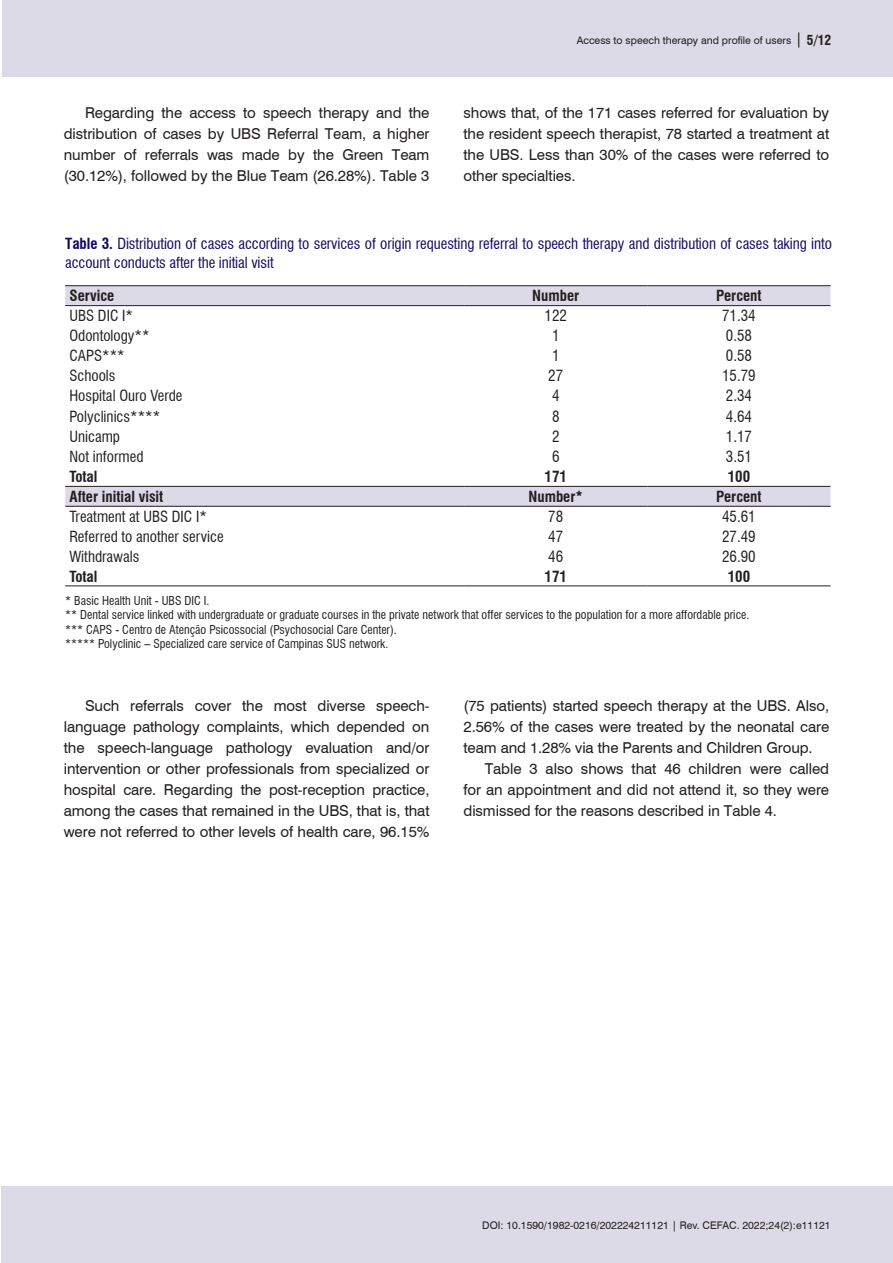
<style>
.page{position:relative;width:893px;height:1263px;background:#fff}
.page>*{position:absolute;margin:0;border:0;box-sizing:border-box;transform-origin:0 0}
.Corpo_do_texto_INGL{font:15px/21px "Swiss 721 BT";letter-spacing:-.005em;color:#231f20;text-align:justify}
.Texto_tabelas{font:condensed 15px "Swiss 721 BT";color:#231f20}
.Titulo_tabelas_e_gr{font:condensed 15px/19.5px "Swiss 721 BT";letter-spacing:-.005em;color:#18085f}
.Texto_tabelas-2{font:700 condensed 15px "Swiss 721 BT";color:#231f20}
.Legendas{font:condensed 12px "Swiss 721 BT";color:#231f20}
.t1{font:10.5px "Swiss 721 BT";color:#231f20}
.s1{font-size:15px}
.s2{font-weight:700;font-stretch:condensed;font-size:13.5px}
.s3{font-weight:700}
</style>
<div class="page">
<div style="left:1px;top:1186px;width:892px;height:77px;background:#dcdae7"></div>
<div style="left:2px;top:0;width:891px;height:77px;background:#dcdae7"></div>
<svg style="left:65px;top:286px;width:765px;height:220px"></svg>
<hr style="left:65px;top:305px;width:399px;height:1px;background:#231f20">
<hr style="left:464px;top:305px;width:183px;height:1px;background:#231f20">
<hr style="left:647px;top:305px;width:183px;height:1px;background:#231f20">
<hr style="left:65px;top:285px;width:399px;height:1px;background:#231f20">
<hr style="left:464px;top:285px;width:183px;height:1px;background:#231f20">
<hr style="left:647px;top:285px;width:183px;height:1px;background:#231f20">
<hr style="left:65px;top:585px;width:399px;height:1px;background:#231f20">
<hr style="left:464px;top:585px;width:183px;height:1px;background:#231f20">
<hr style="left:647px;top:585px;width:183px;height:1px;background:#231f20">
<hr style="left:65px;top:486px;width:399px;height:1px;background:#231f20">
<hr style="left:464px;top:486px;width:183px;height:1px;background:#231f20">
<hr style="left:647px;top:486px;width:183px;height:1px;background:#231f20">
<hr style="left:65px;top:506px;width:399px;height:1px;background:#231f20">
<hr style="left:464px;top:506px;width:183px;height:1px;background:#231f20">
<hr style="left:647px;top:506px;width:183px;height:1px;background:#231f20">
<p class="Corpo_do_texto_INGL" style="left:64px;top:101px;width:367px;text-indent:21px">Regarding the access to speech therapy and the distribution of cases by UBS Referral Team, a higher number of referrals was made by the Green Team (30.12%), followed by the Blue Team (26.28%). Table 3</p>
<p class="t1" style="left:577px;top:33px;width:256px">Access to speech therapy and profile of users <span class="s1">|</span> <span class="s2">5/12</span></p>
<p class="Corpo_do_texto_INGL" style="left:463px;top:101px;width:367px">shows that, of the 171 cases referred for evaluation by the resident speech therapist, 78 started a treatment at the UBS. Less than 30% of the cases were referred to other specialties.</p>
<p class="Titulo_tabelas_e_gr" style="left:65px;top:234px;width:768px"><span class="s3">Table 3.</span> Distribution of cases according to services of origin requesting referral to speech therapy and distribution of cases taking into account conducts after the initial visit</p>
<p class="Texto_tabelas-2" style="left:69px;top:287px;width:46px">Service</p>
<p class="Texto_tabelas-2" style="left:532px;top:287px;width:48px">Number</p>
<p class="Texto_tabelas-2" style="left:716px;top:287px;width:47px">Percent</p>
<p class="Texto_tabelas" style="left:69px;top:307px;width:65px">UBS DIC I*</p>
<p class="Texto_tabelas" style="left:545px;top:307px;width:24px">122</p>
<p class="Texto_tabelas" style="left:722px;top:307px;width:35px">71.34</p>
<p class="Texto_tabelas" style="left:69px;top:327px;width:82px">Odontology**</p>
<p class="Texto_tabelas" style="left:552px;top:327px;width:9px">1</p>
<p class="Texto_tabelas" style="left:726px;top:327px;width:28px">0.58</p>
<p class="Texto_tabelas" style="left:69px;top:347px;width:57px">CAPS***</p>
<p class="Texto_tabelas" style="left:552px;top:347px;width:9px">1</p>
<p class="Texto_tabelas" style="left:726px;top:347px;width:28px">0.58</p>
<p class="Texto_tabelas" style="left:69px;top:366px;width:48px">Schools</p>
<p class="Texto_tabelas" style="left:548px;top:366px;width:16px">27</p>
<p class="Texto_tabelas" style="left:722px;top:366px;width:35px">15.79</p>
<p class="Texto_tabelas" style="left:69px;top:386px;width:115px">Hospital Ouro Verde</p>
<p class="Texto_tabelas" style="left:552px;top:386px;width:9px">4</p>
<p class="Texto_tabelas" style="left:726px;top:386px;width:28px">2.34</p>
<p class="Texto_tabelas" style="left:69px;top:407px;width:92px">Polyclinics****</p>
<p class="Texto_tabelas" style="left:552px;top:407px;width:9px">8</p>
<p class="Texto_tabelas" style="left:726px;top:407px;width:28px">4.64</p>
<p class="Texto_tabelas" style="left:69px;top:428px;width:52px">Unicamp</p>
<p class="Texto_tabelas" style="left:552px;top:428px;width:9px">2</p>
<p class="Texto_tabelas" style="left:726px;top:428px;width:28px">1.17</p>
<p class="Texto_tabelas" style="left:69px;top:448px;width:76px">Not informed</p>
<p class="Texto_tabelas" style="left:552px;top:448px;width:9px">6</p>
<p class="Texto_tabelas" style="left:726px;top:448px;width:28px">3.51</p>
<p class="Texto_tabelas-2" style="left:69px;top:468px;width:30px">Total</p>
<p class="Texto_tabelas-2" style="left:544px;top:468px;width:24px">171</p>
<p class="Texto_tabelas-2" style="left:728px;top:468px;width:24px">100</p>
<p class="Texto_tabelas-2" style="left:69px;top:488px;width:95px">After initial visit</p>
<p class="Texto_tabelas-2" style="left:528px;top:488px;width:56px">Number*</p>
<p class="Texto_tabelas-2" style="left:716px;top:488px;width:47px">Percent</p>
<p class="Texto_tabelas" style="left:69px;top:507px;width:139px">Treatment at UBS DIC I*</p>
<p class="Texto_tabelas" style="left:548px;top:507px;width:16px">78</p>
<p class="Texto_tabelas" style="left:722px;top:507px;width:35px">45.61</p>
<p class="Texto_tabelas" style="left:69px;top:527px;width:156px">Referred to another service</p>
<p class="Texto_tabelas" style="left:548px;top:527px;width:16px">47</p>
<p class="Texto_tabelas" style="left:722px;top:527px;width:35px">27.49</p>
<p class="Texto_tabelas" style="left:69px;top:547px;width:72px">Withdrawals</p>
<p class="Texto_tabelas" style="left:548px;top:547px;width:16px">46</p>
<p class="Texto_tabelas" style="left:722px;top:547px;width:35px">26.90</p>
<p class="Texto_tabelas-2" style="left:69px;top:567px;width:30px">Total</p>
<p class="Texto_tabelas-2" style="left:544px;top:567px;width:24px">171</p>
<p class="Texto_tabelas-2" style="left:728px;top:567px;width:24px">100</p>
<p class="Legendas" style="left:65px;top:593px;width:146px">* Basic Health Unit - UBS DIC I.</p>
<p class="Legendas" style="left:65px;top:608px;width:686px">** Dental service linked with undergraduate or graduate courses in the private network that offer services to the population for a more affordable price.</p>
<p class="Legendas" style="left:65px;top:622px;width:333px">*** CAPS - Centro de Atenção Psicossocial (Psychosocial Care Center).</p>
<p class="Legendas" style="left:65px;top:636px;width:325px">***** Polyclinic – Specialized care service of Campinas SUS network.</p>
<p class="Corpo_do_texto_INGL" style="left:64px;top:694px;width:367px;text-indent:21px">Such referrals cover the most diverse speech&shy;language pathology complaints, which depended on the speech-language pathology evaluation and/or intervention or other professionals from specialized or hospital care. Regarding the post-reception practice, among the cases that remained in the UBS, that is, that were not referred to other levels of health care, 96.15%</p>
<p class="Corpo_do_texto_INGL" style="left:463px;top:694px;width:367px">(75 patients) started speech therapy at the UBS. Also, 2.56% of the cases were treated by the neonatal care team and 1.28% via the Parents and Children Group.</p>
<p class="Corpo_do_texto_INGL" style="left:463px;top:757px;width:367px;text-indent:21px">Table 3 also shows that 46 children were called for an appointment and did not attend it, so they were dismissed for the reasons described in Table 4.</p>
<p class="t1" style="left:482px;top:1218px;width:350px">DOI: 10.1590/1982-0216/202224211121 | Rev. CEFAC. 2022;24(2):e11121</p>
</div>
